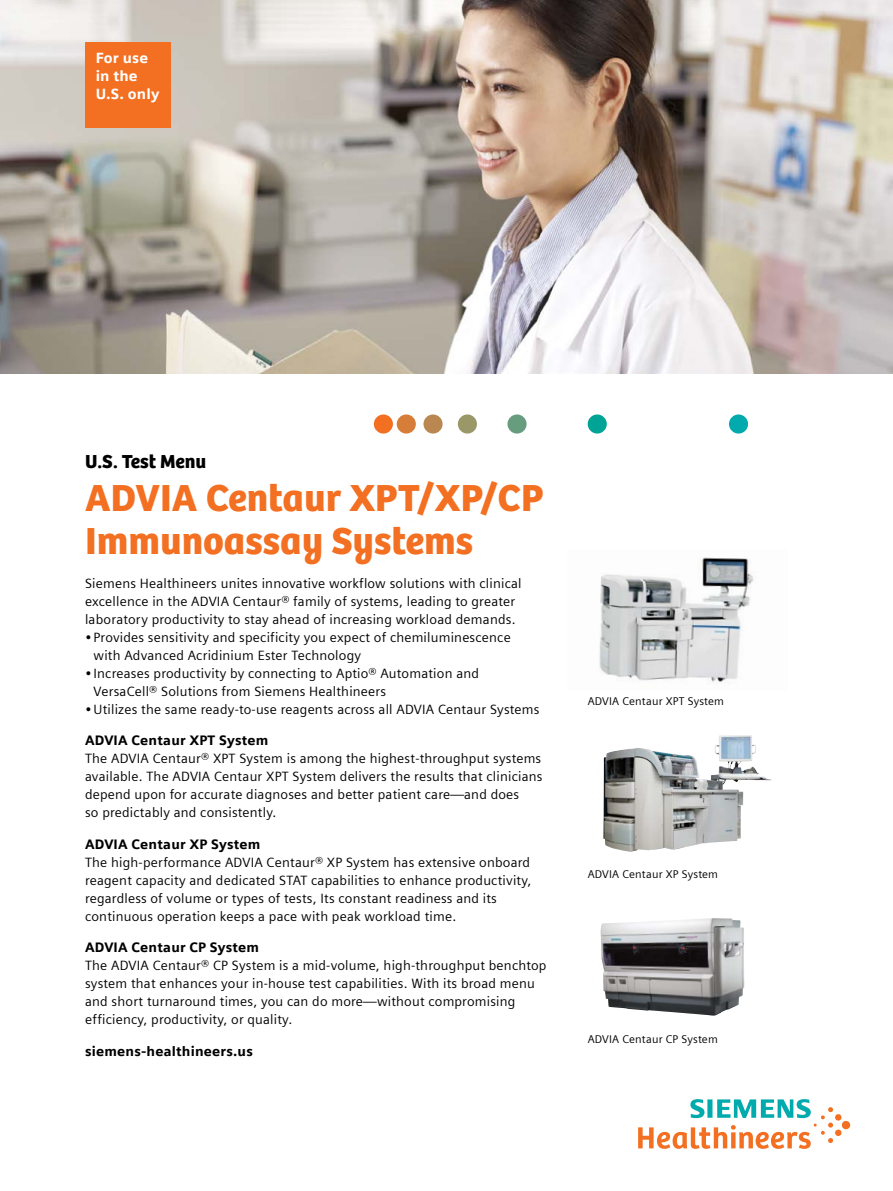
<style>
.page{position:relative;width:893px;height:1191px;background:#fff}
.page>*{position:absolute;margin:0;border:0;box-sizing:border-box;transform-origin:0 0}
.t1{font:39px/42.9px "SH Bree Headline Regular";color:#f36f21}
.t2{font:19.5px "SH Bree Headline Regular";color:#000}
.t3{font:900 14.55px/18px "Siemens Sans";letter-spacing:.01em;color:#fff}
.t4{font:13.5px/18px "Siemens Sans";letter-spacing:.015em;color:#000}
.t5{font:900 13.5px "Siemens Sans";letter-spacing:.015em;color:#000}
.t6{font:11.25px "Siemens Sans";letter-spacing:.015em;color:#000}
</style>
<div class="page">
<img style="left:0;top:0;width:893px;height:373px">
<img style="left:603px;top:735px;width:140px;height:116px">
<img style="left:600px;top:918px;width:144px;height:97px">
<img style="left:599px;top:557px;width:155px;height:125px">
<svg style="left:638px;top:1099px;width:212px;height:50px"></svg>
<div style="left:374px;top:414px;width:19px;height:19px;background:#f36f21;border-radius:50%"></div>
<div style="left:397px;top:414px;width:19px;height:19px;background:#d67d39;border-radius:50%"></div>
<div style="left:423px;top:414px;width:20px;height:19px;background:#bb8750;border-radius:50%"></div>
<div style="left:458px;top:414px;width:19px;height:19px;background:#9a9769;border-radius:50%"></div>
<div style="left:507px;top:414px;width:20px;height:19px;background:#679c7f;border-radius:50%"></div>
<div style="left:588px;top:414px;width:19px;height:19px;background:#00a496;border-radius:50%"></div>
<div style="left:729px;top:414px;width:19px;height:19px;background:#00aaad;border-radius:50%"></div>
<div style="left:85px;top:43px;width:85px;height:85px;background:#f36f21"></div>
<p class="t3" style="left:96px;top:48px;width:65px">For use in the<br>U.S. only</p>
<h2 class="t2" style="left:85px;top:446px;width:123px">U.S. Test Menu</h2>
<h1 class="t1" style="left:85px;top:475px;width:460px">ADVIA Centaur XPT/XP/CP<br>Immunoassay Systems</h1>
<p class="t4" style="left:85px;top:573px;width:438px">Siemens Healthineers unites innovative workflow solutions with clinical excellence in the ADVIA Centaur® family of systems, leading to greater laboratory productivity to stay ahead of increasing workload demands.</p>
<p class="t4" style="left:94px;top:627px;width:419px;text-indent:-9px">• Provides sensitivity and specificity you expect of chemiluminescence with Advanced Acridinium Ester Technology</p>
<p class="t4" style="left:94px;top:663px;width:387px;text-indent:-9px">• Increases productivity by connecting to Aptio® Automation and<br>VersaCell® Solutions from Siemens Healthineers</p>
<p class="t4" style="left:85px;top:699px;width:456px">•Utilizes the same ready-to-use reagents across all ADVIA Centaur Systems</p>
<p class="t5" style="left:85px;top:730px;width:185px">ADVIA Centaur XPT System</p>
<p class="t4" style="left:85px;top:749px;width:459px">The ADVIA Centaur® XPT System is among the highest-throughput systems available. The ADVIA Centaur XPT System delivers the results that clinicians depend upon for accurate diagnoses and better patient care—and does<br>so predictably and consistently.</p>
<p class="t5" style="left:85px;top:833px;width:177px">ADVIA Centaur XP System</p>
<p class="t4" style="left:85px;top:852px;width:448px">The high-performance ADVIA Centaur® XP System has extensive onboard reagent capacity and dedicated STAT capabilities to enhance productivity, regardless of volume or types of tests, Its constant readiness and its continuous operation keeps a pace with peak workload time.</p>
<p class="t5" style="left:85px;top:937px;width:175px">ADVIA Centaur CP System</p>
<p class="t4" style="left:85px;top:955px;width:463px">The ADVIA Centaur® CP System is a mid-volume, high-throughput benchtop system that enhances your in-house test capabilities. With its broad menu and short turnaround times, you can do more—without compromising efficiency, productivity, or quality.</p>
<p class="t5" style="left:85px;top:1040px;width:169px">siemens-healthineers.us</p>
<p class="t6" style="left:588px;top:693px;width:138px">ADVIA Centaur XPT System</p>
<p class="t6" style="left:588px;top:865px;width:132px">ADVIA Centaur XP System</p>
<p class="t6" style="left:588px;top:1030px;width:131px">ADVIA Centaur CP System</p>
</div>
